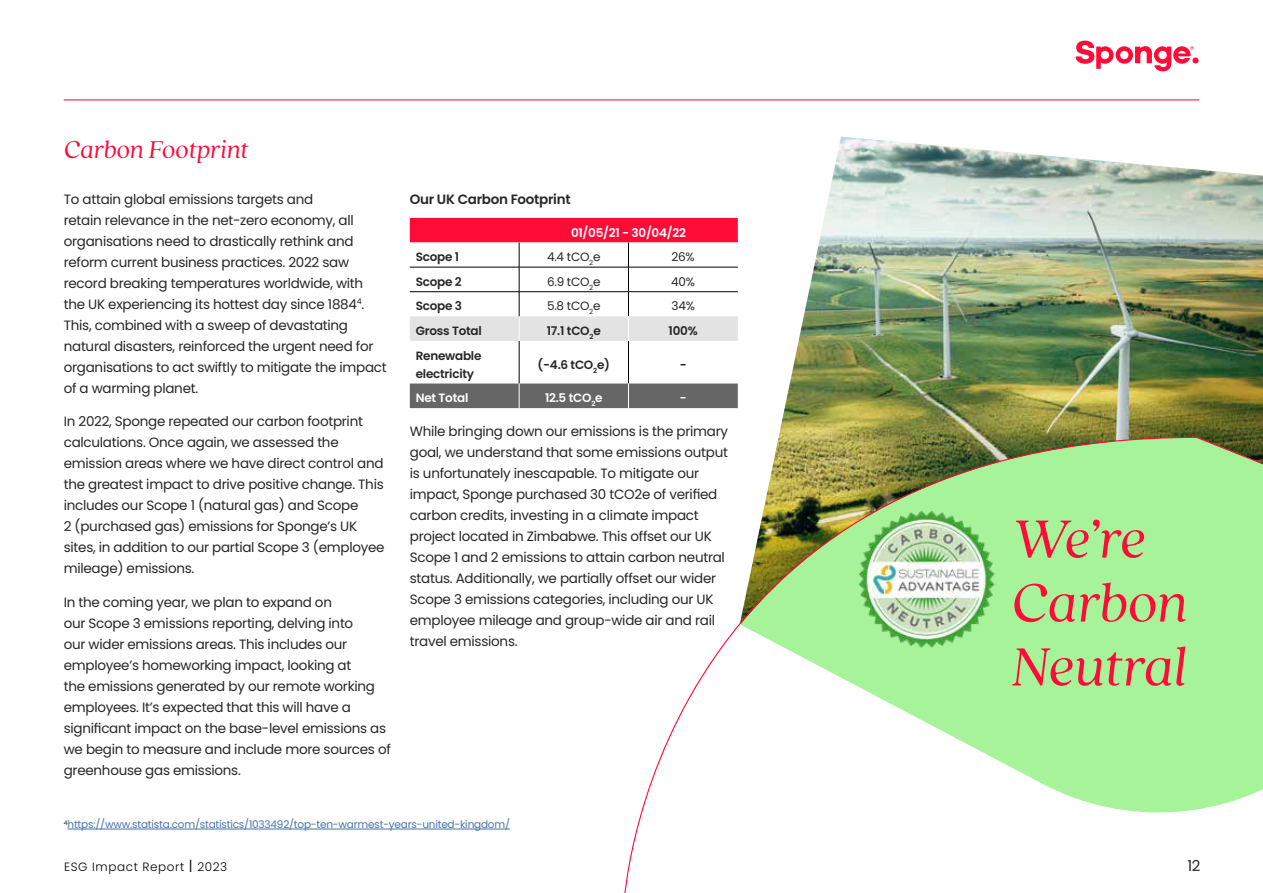
<style>
.page{position:relative;width:1263px;height:893px;background:#fff}
.page>*{position:absolute;margin:0;border:0;box-sizing:border-box;transform-origin:0 0}
.t1{font:italic 59.7px/63.9px "Quincy CF";letter-spacing:-.005em;color:#ff0b37}
.t2{font:italic 27px "Quincy CF";color:#ff0b37}
.t3{font:15px "Poppins";color:#262626}
.t4{font:13.5px/21px "Poppins";letter-spacing:-.02em;color:#262626}
.t5{font:600 13.5px "Poppins";letter-spacing:-.02em;color:#262626}
.t6{font:600 12px/18px "Poppins";letter-spacing:-.02em;color:#262626}
.t7{font:600 12px "Poppins";letter-spacing:-.02em;color:#fff}
.t8{font:12px "Poppins";letter-spacing:-.02em;color:#262626}
.t9{font:300 12px "Poppins";letter-spacing:.05em;color:#000}
.t10{font:10.5px "Poppins";letter-spacing:-.02em;color:#4773aa}
.s1{font-size:16.5px}
</style>
<div class="page">
<svg style="left:1076px;top:41px;width:122px;height:30px"></svg>
<hr style="left:64px;top:99px;width:1135px;height:1px;background:#ff0b37">
<hr style="left:519px;top:341px;width:1px;height:42px;background:#000">
<hr style="left:628px;top:341px;width:1px;height:42px;background:#000">
<svg style="left:410px;top:218px;width:328px;height:123px"></svg>
<div style="left:410px;top:383px;width:328px;height:25px;background:#666"></div>
<hr style="left:68px;top:829px;width:442px;height:1px;background:#4773aa">
<img style="left:779px;top:137px;width:484px;height:299px">
<svg style="left:624px;top:436px;width:639px;height:457px"></svg>
<h2 class="t2" style="left:64px;top:130px;width:186px">Carbon Footprint</h2>
<p class="t4" style="left:64px;top:188px;width:324px">To attain global emissions targets and<br>retain relevance in the net-zero economy, all organisations need to drastically rethink and reform current business practices. 2022 saw record breaking temperatures worldwide, with the UK experiencing its hottest day since 1884<sup>4</sup>.<br>This, combined with a sweep of devastating natural disasters, reinforced the urgent need for organisations to act swiftly to mitigate the impact of a warming planet.</p>
<p class="t4" style="left:64px;top:411px;width:322px">In 2022, Sponge repeated our carbon footprint calculations. Once again, we assessed the emission areas where we have direct control and the greatest impact to drive positive change. This includes our Scope 1 (natural gas) and Scope<br>2 (purchased gas) emissions for Sponge’s UK sites, in addition to our partial Scope 3 (employee mileage) emissions.</p>
<p class="t4" style="left:64px;top:592px;width:328px">In the coming year, we plan to expand on<br>our Scope 3 emissions reporting, delving into<br>our wider emissions areas. This includes our employee’s homeworking impact, looking at<br>the emissions generated by our remote working employees. It’s expected that this will have a significant impact on the base-level emissions as we begin to measure and include more sources of greenhouse gas emissions.</p>
<p class="t5" style="left:410px;top:191px;width:162px">Our UK Carbon Footprint</p>
<p class="t7" style="left:571px;top:225px;width:116px">01/05/21 - 30/04/22</p>
<p class="t6" style="left:416px;top:248px;width:45px">Scope 1</p>
<p class="t8" style="left:547px;top:250px;width:55px">4.4 tCO<sub>2</sub>e</p>
<p class="t8" style="left:672px;top:250px;width:25px">26%</p>
<p class="t6" style="left:416px;top:273px;width:48px">Scope 2</p>
<p class="t8" style="left:547px;top:275px;width:55px">6.9 tCO<sub>2</sub>e</p>
<p class="t8" style="left:671px;top:275px;width:25px">40%</p>
<p class="t6" style="left:416px;top:297px;width:48px">Scope 3</p>
<p class="t8" style="left:547px;top:299px;width:55px">5.8 tCO<sub>2</sub>e</p>
<p class="t8" style="left:671px;top:299px;width:25px">34%</p>
<p class="t6" style="left:416px;top:322px;width:67px">Gross Total</p>
<p class="t6" style="left:547px;top:322px;width:55px">17.1 tCO<sub>2</sub>e</p>
<p class="t6" style="left:669px;top:322px;width:31px">100%</p>
<p class="t6" style="left:416px;top:346px;width:67px">Renewable electricity</p>
<p class="t6" style="left:538px;top:355px;width:74px">(-4.6 tCO<sub>2</sub>e)</p>
<p class="t6" style="left:680px;top:355px;width:8px">-</p>
<p class="t7" style="left:416px;top:391px;width:54px">Net Total</p>
<p class="t7" style="left:545px;top:391px;width:59px">12.5 tCO<sub>2</sub>e</p>
<p class="t7" style="left:680px;top:391px;width:8px">-</p>
<p class="t4" style="left:410px;top:421px;width:320px">While bringing down our emissions is the primary goal, we understand that some emissions output is unfortunately inescapable. To mitigate our impact, Sponge purchased 30 tCO2e of verified carbon credits, investing in a climate impact project located in Zimbabwe. This offset our UK Scope 1 and 2 emissions to attain carbon neutral status. Additionally, we partially offset our wider Scope 3 emissions categories, including our UK employee mileage and group-wide air and rail travel emissions.</p>
<p class="t10" style="left:64px;top:818px;width:448px"><sup>4</sup>https://www.statista.com/statistics/1033492/top-ten-warmest-years-united-kingdom/</p>
<h1 class="t1" style="left:1012px;top:504px;width:178px">We’re<br>Carbon<br>Neutral</h1>
<p class="t9" style="left:64px;top:859px;width:165px">ESG Impact Report <span class="s1">l</span> 2023</p>
<p class="t3" style="left:1187px;top:857px;width:15px">12</p>
</div>
